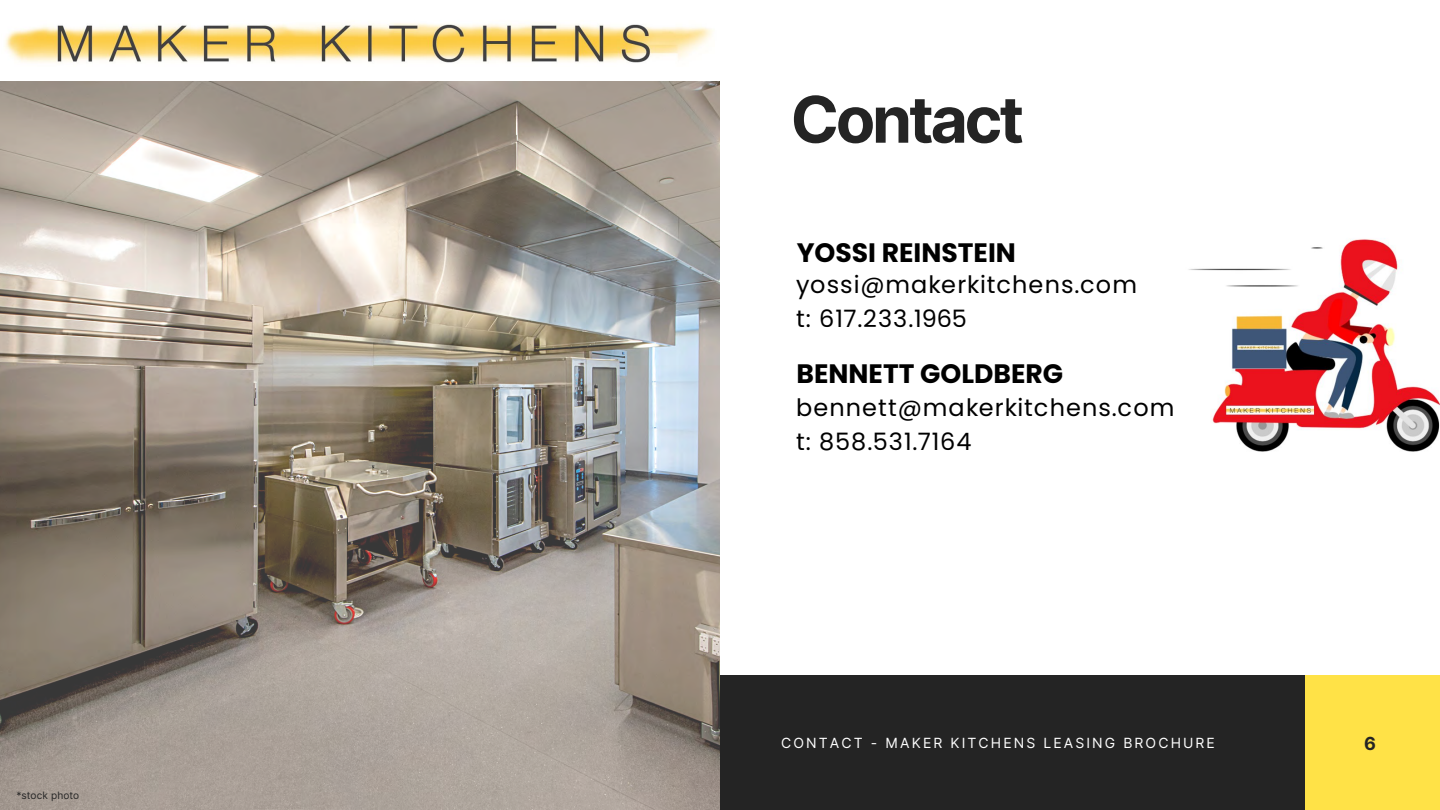
<style>
.page{position:relative;width:1440px;height:810px;background:#fff}
.page>*{position:absolute;margin:0;border:0;box-sizing:border-box;transform-origin:0 0}
.t1{font:700 64.3px "Inter";letter-spacing:-.05em;color:#242424}
.t2{font:700 26.7px "Poppins";color:#000}
.t3{font:700 26.6px "Poppins";color:#000}
.t4{font:24px/33.6px "Poppins";letter-spacing:.045em;color:#000}
.t5{font:700 18px "Inter";color:#242424}
.t6{font:14px "Inter";letter-spacing:.15em;color:#fff}
.t7{font:10.1px "Inter";letter-spacing:.01em;color:#242424}
</style>
<div class="page">
<img style="left:0;top:81px;width:720px;height:729px">
<div style="left:720px;top:675px;width:720px;height:135px;background:#242424"></div>
<div style="left:1305px;top:675px;width:135px;height:135px;background:#ffe247"></div>
<img style="left:1189px;top:238px;width:251px;height:214px">
<img style="left:5px;top:23px;width:708px;height:40px">
<p class="t7" style="left:16px;top:789px;width:65px">*stock photo</p>
<p class="t1" style="left:791px;top:81px;width:235px">Contact</p>
<p class="t2" style="left:797px;top:237px;width:221px">YOSSI REINSTEIN</p>
<p class="t4" style="left:796px;top:268px;width:343px">yossi@makerkitchens.com t: 617.233.1965</p>
<p class="t3" style="left:797px;top:358px;width:268px">BENNETT GOLDBERG</p>
<p class="t4" style="left:796px;top:391px;width:380px">bennett@makerkitchens.com t: 858.531.7164</p>
<p class="t6" style="left:781px;top:735px;width:435px">CONTACT - MAKER KITCHENS LEASING BROCHURE</p>
<p class="t5" style="left:1364px;top:733px;width:13px">6</p>
</div>
